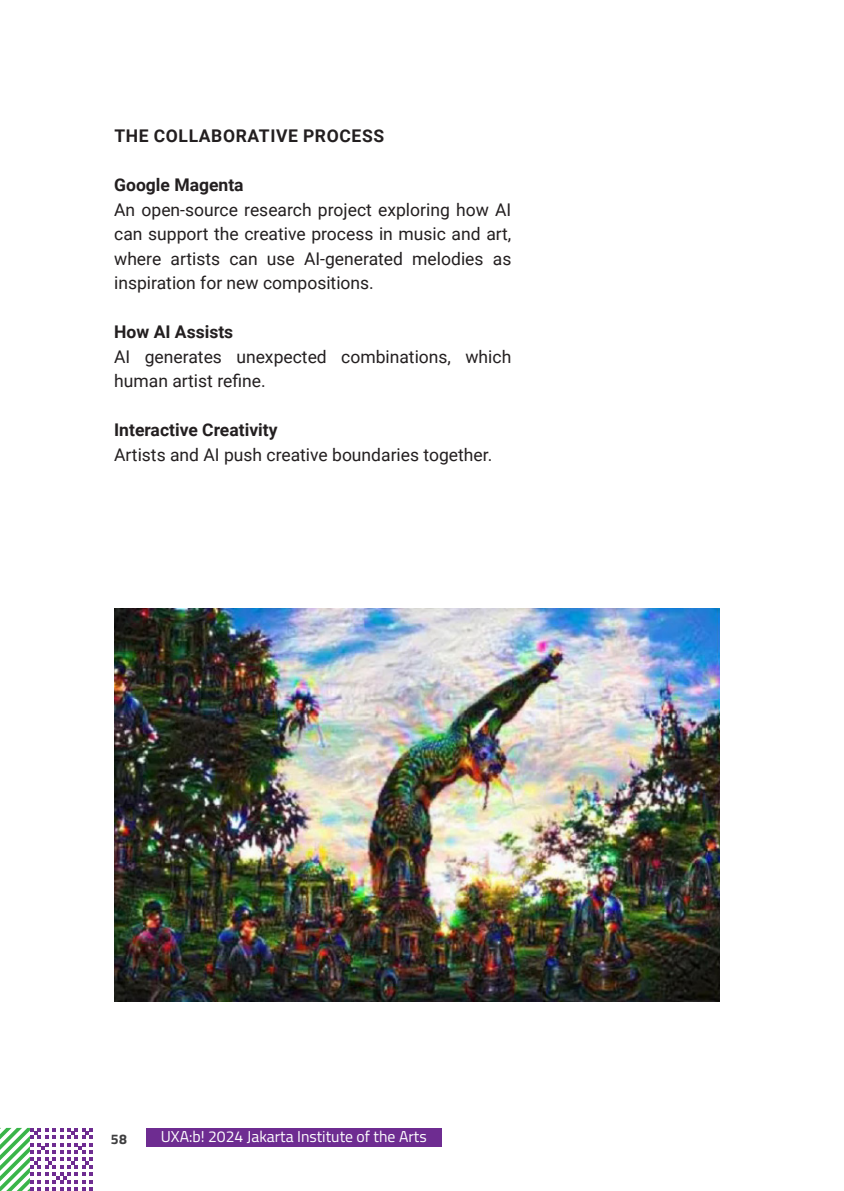
<style>
.page{position:relative;width:844px;height:1191px;background:#fff}
.page>*{position:absolute;margin:0;border:0;box-sizing:border-box;transform-origin:0 0}
.t1{font:17.5px/24.5px "Roboto";color:#231f20;text-align:justify}
.t2{font:700 17.5px "Roboto";color:#231f20}
.t3{font:700 17.5px "Roboto";letter-spacing:.035em;color:#231f20}
.t4{font:15.75px "Titillium Web";color:#fff}
.t5{font:700 14px "Titillium Web";color:#3e3e3f}
</style>
<div class="page">
<div style="left:146px;top:1128px;width:295px;height:18px;background:#6e2c91"></div>
<svg style="left:0;top:1127px;width:93px;height:64px"></svg>
<img style="left:114px;top:609px;width:605px;height:392px">
<p class="t3" style="left:114px;top:126px;width:271px">THE COLLABORATIVE PROCESS</p>
<p class="t2" style="left:114px;top:175px;width:131px">Google Magenta</p>
<p class="t1" style="left:114px;top:197px;width:398px">An open-source research project exploring how AI can support the creative process in music and art, where artists can use AI-generated melodies as inspiration for new compositions.</p>
<p class="t2" style="left:114px;top:322px;width:121px">How AI Assists</p>
<p class="t1" style="left:114px;top:344px;width:398px">AI generates unexpected combinations, which human artist refine.</p>
<p class="t2" style="left:114px;top:420px;width:165px">Interactive Creativity</p>
<p class="t1" style="left:114px;top:442px;width:379px">Artists and AI push creative boundaries together.</p>
<p class="t5" style="left:111px;top:1128px;width:18px">58</p>
<p class="t4" style="left:161px;top:1124px;width:267px">UXA:b! 2024 Jakarta Institute of the Arts</p>
</div>
